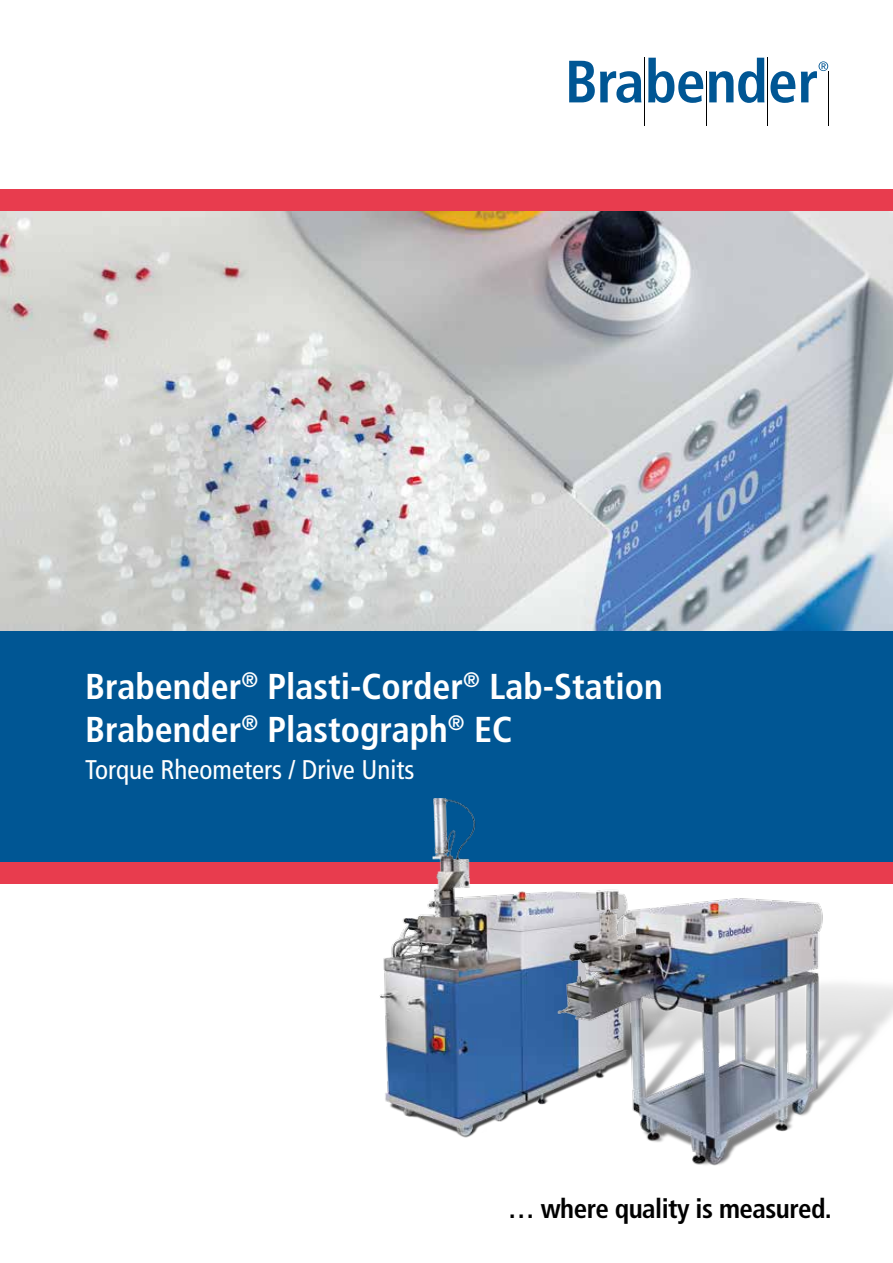
<style>
.page{position:relative;width:893px;height:1263px;background:#fff}
.page>*{position:absolute;margin:0;border:0;box-sizing:border-box;transform-origin:0 0}
.t1{font:700 condensed 36px/43.2px "Frutiger LT Std";color:#fff}
.t2{font:condensed 27px "Frutiger LT Std";color:#fff}
.t3{font:700 condensed 27px "Frutiger LT Std";letter-spacing:-.02em;color:#000}
</style>
<div class="page">
<img style="left:0;top:211px;width:893px;height:420px">
<div style="left:0;top:631px;width:893px;height:253px;background:#005694"></div>
<div style="left:0;top:189px;width:893px;height:22px;background:#e83c4e"></div>
<div style="left:0;top:863px;width:893px;height:21px;background:#e83c4e"></div>
<svg style="left:569px;top:61px;width:72px;height:42px"></svg>
<svg style="left:648px;top:58px;width:55px;height:45px"></svg>
<svg style="left:709px;top:58px;width:55px;height:45px"></svg>
<svg style="left:770px;top:71px;width:25px;height:32px"></svg>
<svg style="left:801px;top:61px;width:27px;height:41px"></svg>
<hr style="left:644px;top:58px;width:1px;height:68px;background:#000">
<hr style="left:767px;top:58px;width:1px;height:68px;background:#000">
<hr style="left:706px;top:72px;width:1px;height:54px;background:#000">
<hr style="left:828px;top:72px;width:1px;height:54px;background:#000">
<img style="left:355px;top:798px;width:352px;height:340px">
<img style="left:554px;top:880px;width:339px;height:286px">
<p class="t1" style="left:85px;top:665px;width:579px">Brabender<sup>®</sup> Plasti-Corder<sup>®</sup> Lab-Station<br>Brabender<sup>®</sup> Plastograph<sup>®</sup> EC</p>
<p class="t2" style="left:85px;top:754px;width:331px">Torque Rheometers / Drive Units</p>
<p class="t3" style="left:508px;top:1193px;width:326px">… where quality is measured.</p>
</div>
